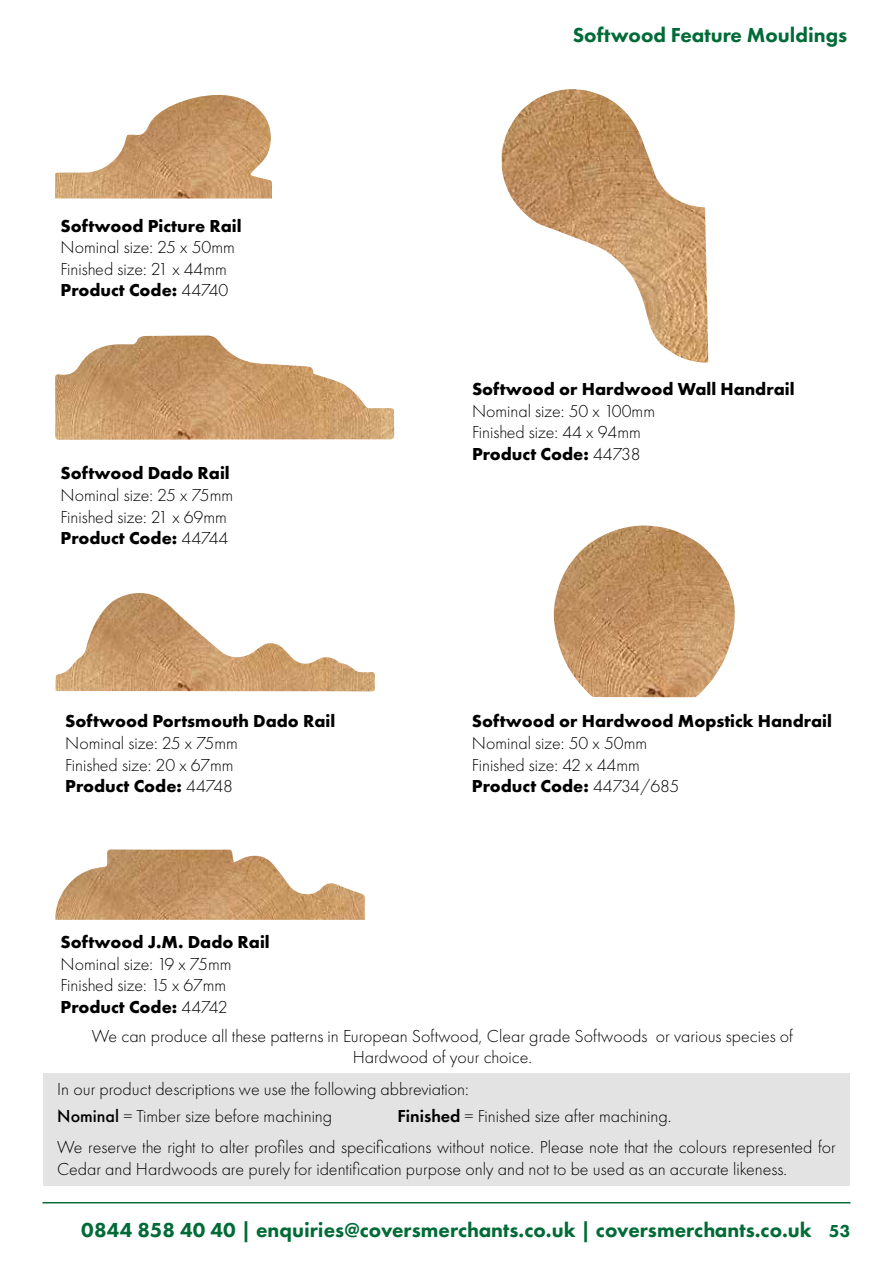
<style>
.page{position:relative;width:893px;height:1263px;background:#fff}
.page>*{position:absolute;margin:0;border:0;box-sizing:border-box;transform-origin:0 0}
.t1{font:800 21px "Futura PT";color:#006b37}
.t2{font:300 18px/21.6px "Futura PT";color:#000}
.t3{font:700 18px "Futura PT";color:#000}
.s1{font-weight:700}
.s2{font-weight:500}
.s3{font-weight:600}
.s4{font-size:18px}
</style>
<div class="page">
<hr style="left:43px;top:1202px;width:807px;height:1px;background:#006b37">
<img style="left:502px;top:89px;width:206px;height:274px">
<img style="left:55px;top:95px;width:217px;height:103px">
<img style="left:55px;top:335px;width:339px;height:105px">
<img style="left:55px;top:593px;width:320px;height:98px">
<img style="left:55px;top:849px;width:310px;height:71px">
<div style="left:43px;top:1073px;width:807px;height:112px;background:#e3e3e3"></div>
<img style="left:553px;top:525px;width:182px;height:172px">
<p class="t3" style="left:61px;top:214px;width:183px">Softwood Picture Rail</p>
<p class="t2" style="left:61px;top:236px;width:176px">Nominal size: 25 x 50mm<br>Finished size: 21 x 44mm<br><span class="s1">Product Code:</span> 44740</p>
<p class="t3" style="left:61px;top:462px;width:171px">Softwood Dado Rail</p>
<p class="t2" style="left:61px;top:484px;width:174px">Nominal size: 25 x 75mm<br>Finished size: 21 x 69mm<br><span class="s1">Product Code:</span> 44744</p>
<p class="t3" style="left:65px;top:710px;width:271px">Softwood Portsmouth Dado Rail</p>
<p class="t2" style="left:65px;top:732px;width:174px">Nominal size: 25 x 75mm<br>Finished size: 20 x 67mm<br><span class="s1">Product Code:</span> 44748</p>
<p class="t3" style="left:61px;top:930px;width:211px">Softwood J.M. Dado Rail</p>
<p class="t2" style="left:61px;top:953px;width:172px">Nominal size: 19 x 75mm<br>Finished size: 15 x 67mm<br><span class="s1">Product Code:</span> 44742</p>
<p class="t1" style="left:573px;top:22px;width:276px">Softwood Feature Mouldings</p>
<p class="t3" style="left:472px;top:377px;width:324px">Softwood or Hardwood Wall Handrail</p>
<p class="t2" style="left:472px;top:400px;width:185px">Nominal size: 50 x 100mm<br>Finished size: 44 x 94mm<br><span class="s1">Product Code:</span> 44738</p>
<p class="t3" style="left:472px;top:710px;width:361px">Softwood or Hardwood Mopstick Handrail</p>
<p class="t2" style="left:472px;top:732px;width:209px">Nominal size: 50 x 50mm<br>Finished size: 42 x 44mm<br><span class="s1">Product Code:</span> 44734/685</p>
<p class="t2" style="left:92px;top:1025px;width:703px;text-align:center">We can produce all these patterns in European Softwood, Clear grade Softwoods or various species of<br>Hardwood of your choice.</p>
<p class="t2" style="left:57px;top:1076px;width:413px;line-height:27px">In our product descriptions we use the following abbreviation:<br><span class="s2">Nominal</span> = Timber size before machining</p>
<p class="t2" style="left:57px;top:1101px;width:780px;line-height:30.6px;text-indent:340px"><span class="s3">Finished</span> = Finished size after machining.<br>We reserve the right to alter profiles and specifications without notice. Please note that the colours represented for</p>
<p class="t2" style="left:57px;top:1158px;width:731px">Cedar and Hardwoods are purely for identification purpose only and not to be used as an accurate likeness.</p>
<p class="t1" style="left:81px;top:1217px;width:771px">0844 858 40 40 | enquiries@coversmerchants.co.uk | coversmerchants.co.uk <span class="s4">53</span></p>
</div>
